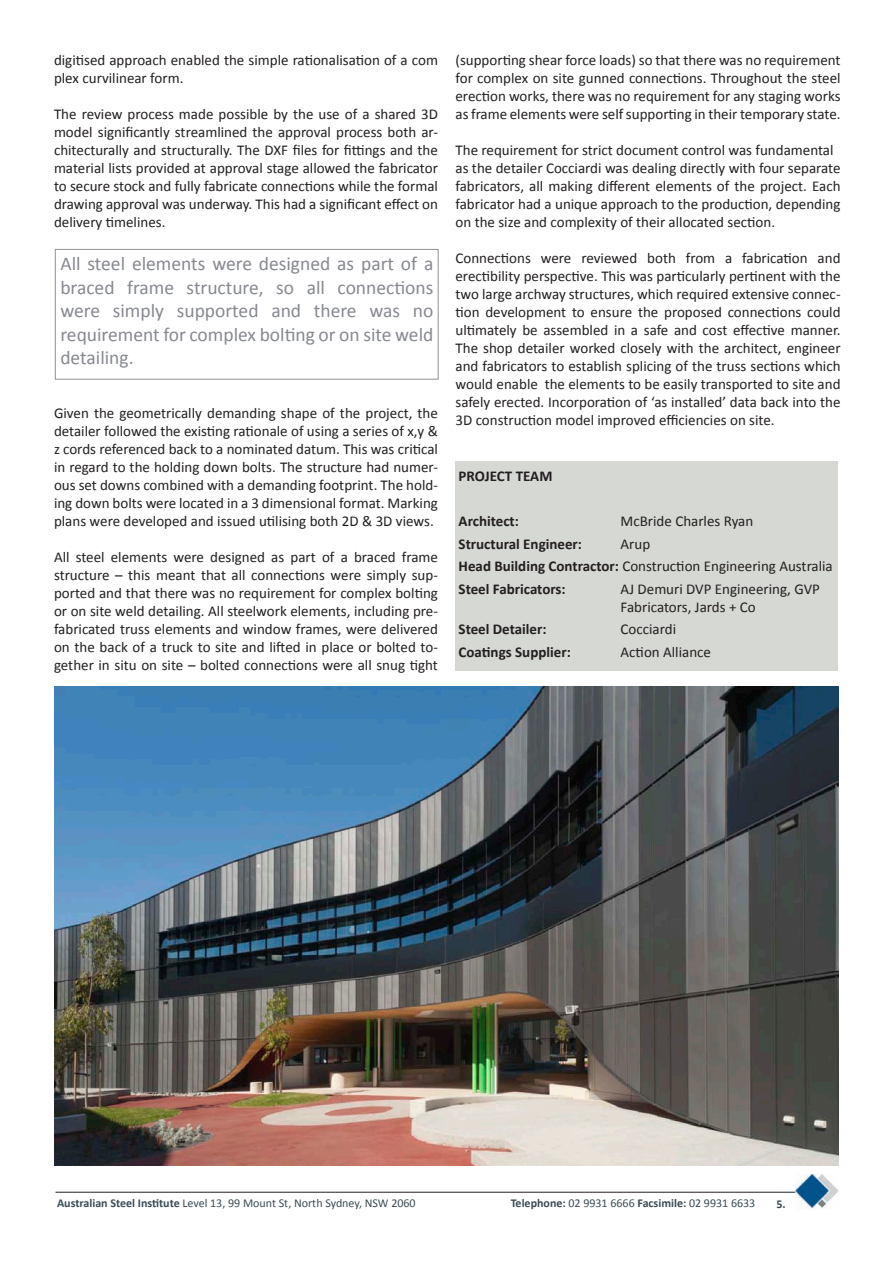
<style>
.page{position:relative;width:893px;height:1263px;background:#fff}
.page>*{position:absolute;margin:0;border:0;box-sizing:border-box;transform-origin:0 0}
.t1{font:19.5px/23.4px "Calibri";color:#86898f;text-align:justify}
.t2{font:15px/18px "Calibri";color:#231f20;text-align:justify}
.t3{font:700 15px "Calibri";color:#231f20}
.t4{font:12px "Calibri";color:#3a4b54}
.t5{font:700 12px "Calibri";color:#3a4b54}
.s1{font-weight:700}
.s2{font-weight:400}
</style>
<div class="page">
<div style="left:455px;top:462px;width:383px;height:209px;background:#d6d8d4"></div>
<img style="left:795px;top:1175px;width:44px;height:34px">
<hr style="left:56px;top:1192px;width:739px;height:1px;background:#231f20">
<img style="left:55px;top:686px;width:783px;height:480px">
<p class="t2" style="left:54px;top:51px;width:385px">digitised approach enabled the simple rationalisation of a com plex curvilinear form.</p>
<p class="t2" style="left:54px;top:105px;width:385px">The review process made possible by the use of a shared 3D model significantly streamlined the approval process both ar&shy;chitecturally and structurally. The DXF files for fittings and the material lists provided at approval stage allowed the fabricator to secure stock and fully fabricate connections while the formal drawing approval was underway. This had a significant effect on delivery timelines.</p>
<p class="t1" style="left:60px;top:252px;width:374px">All steel elements were designed as part of a braced frame structure, so all connections were simply supported and there was no</p>
<p class="t1" style="left:60px;top:322px;width:374px">requirement for complex bolting or on site weld</p>
<p class="t1" style="left:60px;top:346px;width:75px">detailing.</p>
<p class="t2" style="left:54px;top:404px;width:385px">Given the geometrically demanding shape of the project, the detailer followed the existing rationale of using a series of x,y &amp; z cords referenced back to a nominated datum. This was critical in regard to the holding down bolts. The structure had numer&shy;ous set downs combined with a demanding footprint. The hold&shy;ing down bolts were located in a 3 dimensional format. Marking plans were developed and issued utilising both 2D &amp; 3D views.</p>
<p class="t2" style="left:54px;top:548px;width:385px">All steel elements were designed as part of a braced frame structure – this meant that all connections were simply sup&shy;ported and that there was no requirement for complex bolting or on site weld detailing. All steelwork elements, including pre&shy;fabricated truss elements and window frames, were delivered on the back of a truck to site and lifted in place or bolted to&shy;gether in situ on site – bolted connections were all snug tight</p>
<p class="t2" style="left:455px;top:51px;width:387px">(supporting shear force loads) so that there was no requirement for complex on site gunned connections. Throughout the steel erection works, there was no requirement for any staging works as frame elements were self supporting in their temporary state.</p>
<p class="t2" style="left:455px;top:141px;width:380px">The requirement for strict document control was fundamental</p>
<p class="t2" style="left:455px;top:159px;width:387px">as the detailer Cocciardi was dealing directly with four separate fabricators, all making different elements of the project. Each fabricator had a unique approach to the production, depending on the size and complexity of their allocated section.</p>
<p class="t2" style="left:455px;top:249px;width:387px">Connections were reviewed both from a fabrication and erectibility perspective. This was particularly pertinent with the two large archway structures, which required extensive connec&shy;tion development to ensure the proposed connections could ultimately be assembled in a safe and cost effective manner.<br>The shop detailer worked closely with the architect, engineer and fabricators to establish splicing of the truss sections which would enable the elements to be easily transported to site and safely erected. Incorporation of ‘as installed’ data back into the 3D construction model improved efficiencies on site.</p>
<p class="t3" style="left:459px;top:467px;width:95px">PROJECT TEAM</p>
<p class="t3" style="left:459px;top:512px;width:62px">Architect:</p>
<p class="t2" style="left:621px;top:512px;width:134px">McBride Charles Ryan</p>
<p class="t3" style="left:459px;top:534px;width:125px">Structural Engineer:</p>
<p class="t2" style="left:621px;top:535px;width:31px">Arup</p>
<p class="t2" style="left:459px;top:557px;width:376px"><span class="s1">Head Building Contractor:</span> Construction Engineering Australia</p>
<p class="t3" style="left:459px;top:579px;width:109px">Steel Fabricators:</p>
<p class="t2" style="left:621px;top:580px;width:201px">AJ Demuri DVP Engineering, GVP<br>Fabricators, Jards + Co</p>
<p class="t3" style="left:459px;top:620px;width:90px">Steel Detailer:</p>
<p class="t2" style="left:621px;top:620px;width:57px">Cocciardi</p>
<p class="t3" style="left:459px;top:642px;width:114px">Coatings Supplier:</p>
<p class="t2" style="left:621px;top:643px;width:92px">Action Alliance</p>
<p class="t4" style="left:57px;top:1195px;width:360px"><span class="s1">Australian Steel Institute</span> Level 13, 99 Mount St, North Sydney, NSW 2060</p>
<p class="t5" style="left:511px;top:1195px;width:246px">Telephone: <span class="s2">02 9931 6666</span> Facsimile: <span class="s2">02 9931 6633</span></p>
<p class="t5" style="left:776px;top:1197px;width:11px">5.</p>
</div>
